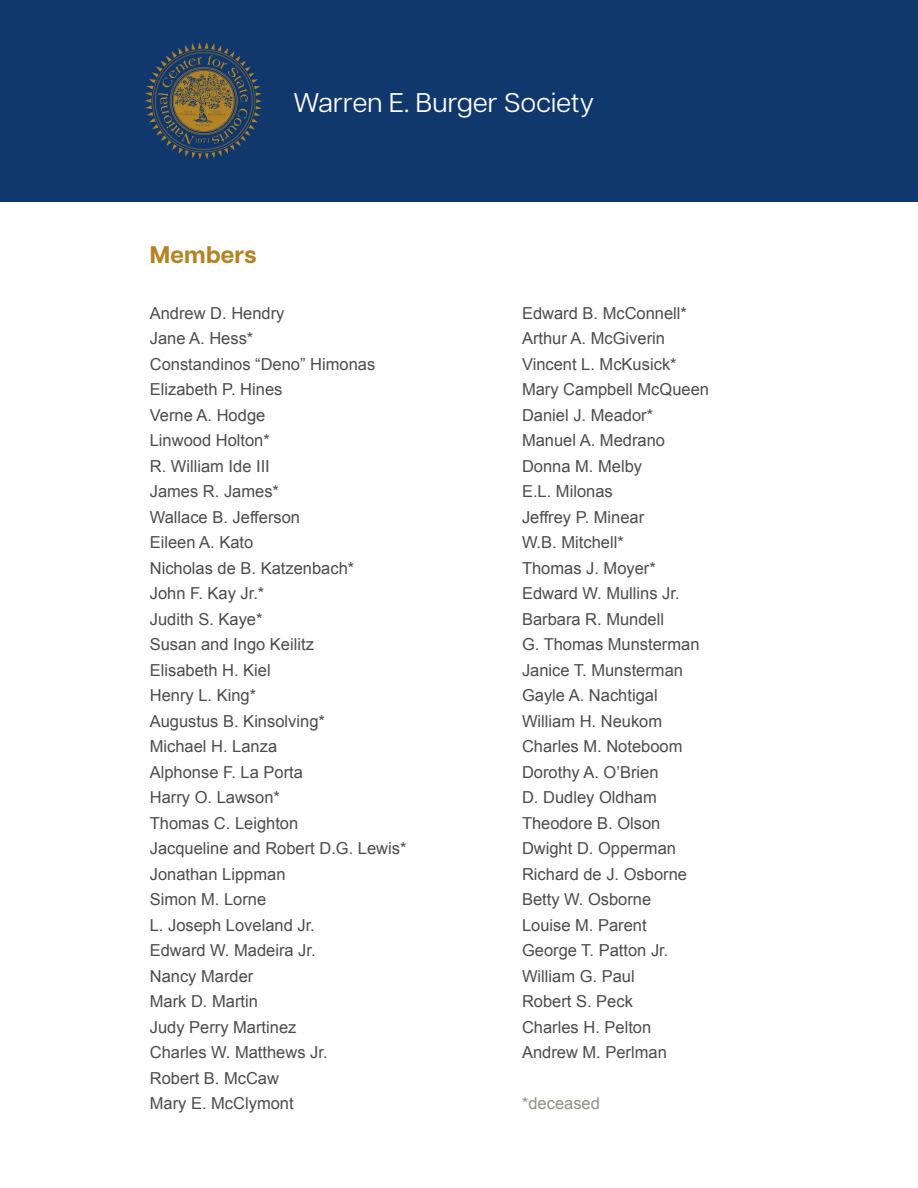
<style>
.page{position:relative;width:918px;height:1188px;background:#fff}
.page>*{position:absolute;margin:0;border:0;box-sizing:border-box;transform-origin:0 0}
.topic{font:27px "Articulat CF";letter-spacing:.01em;color:#fff}
.topic-2{font:700 24px "Articulat CF";letter-spacing:.01em;color:#b68322}
.t1{font:16.5px "Arial";color:#4b4c4d}
.t2{font:16.5px "Arial";color:#919289}
</style>
<div class="page">
<div style="left:0;top:0;width:918px;height:202px;background:#11386d"></div>
<svg style="left:145px;top:42px;width:117px;height:117px"></svg>
<p class="topic" style="left:293px;top:83px;width:302px">Warren E. Burger Society</p>
<p class="topic-2" style="left:150px;top:237px;width:108px">Members</p>
<p class="t1" style="left:150px;top:302px;width:136px">Andrew D. Hendry</p>
<p class="t1" style="left:150px;top:328px;width:105px">Jane A. Hess*</p>
<p class="t1" style="left:150px;top:353px;width:227px">Constandinos “Deno” Himonas</p>
<p class="t1" style="left:150px;top:379px;width:134px">Elizabeth P. Hines</p>
<p class="t1" style="left:150px;top:404px;width:117px">Verne A. Hodge</p>
<p class="t1" style="left:150px;top:430px;width:122px">Linwood Holton*</p>
<p class="t1" style="left:150px;top:455px;width:122px">R. William Ide III</p>
<p class="t1" style="left:150px;top:481px;width:131px">James R. James*</p>
<p class="t1" style="left:150px;top:506px;width:152px">Wallace B. Jefferson</p>
<p class="t1" style="left:150px;top:532px;width:105px">Eileen A. Kato</p>
<p class="t1" style="left:150px;top:557px;width:206px">Nicholas de B. Katzenbach*</p>
<p class="t1" style="left:150px;top:583px;width:116px">John F. Kay Jr.*</p>
<p class="t1" style="left:150px;top:608px;width:114px">Judith S. Kaye*</p>
<p class="t1" style="left:150px;top:634px;width:166px">Susan and Ingo Keilitz</p>
<p class="t1" style="left:150px;top:659px;width:123px">Elisabeth H. Kiel</p>
<p class="t1" style="left:150px;top:685px;width:108px">Henry L. King*</p>
<p class="t1" style="left:150px;top:710px;width:177px">Augustus B. Kinsolving*</p>
<p class="t1" style="left:150px;top:736px;width:129px">Michael H. Lanza</p>
<p class="t1" style="left:150px;top:761px;width:155px">Alphonse F. La Porta</p>
<p class="t1" style="left:150px;top:787px;width:132px">Harry O. Lawson*</p>
<p class="t1" style="left:150px;top:812px;width:150px">Thomas C. Leighton</p>
<p class="t1" style="left:150px;top:838px;width:258px">Jacqueline and Robert D.G. Lewis*</p>
<p class="t1" style="left:150px;top:863px;width:137px">Jonathan Lippman</p>
<p class="t1" style="left:150px;top:889px;width:118px">Simon M. Lorne</p>
<p class="t1" style="left:150px;top:914px;width:167px">L. Joseph Loveland Jr.</p>
<p class="t1" style="left:150px;top:940px;width:167px">Edward W. Madeira Jr.</p>
<p class="t1" style="left:150px;top:965px;width:105px">Nancy Marder</p>
<p class="t1" style="left:150px;top:991px;width:110px">Mark D. Martin</p>
<p class="t1" style="left:150px;top:1016px;width:148px">Judy Perry Martinez</p>
<p class="t1" style="left:150px;top:1042px;width:179px">Charles W. Matthews Jr.</p>
<p class="t1" style="left:150px;top:1067px;width:131px">Robert B. McCaw</p>
<p class="t1" style="left:150px;top:1093px;width:145px">Mary E. McClymont</p>
<p class="t1" style="left:522px;top:302px;width:167px">Edward B. McConnell*</p>
<p class="t1" style="left:522px;top:328px;width:145px">Arthur A. McGiverin</p>
<p class="t1" style="left:522px;top:353px;width:156px">Vincent L. McKusick*</p>
<p class="t1" style="left:522px;top:379px;width:189px">Mary Campbell McQueen</p>
<p class="t1" style="left:522px;top:404px;width:133px">Daniel J. Meador*</p>
<p class="t1" style="left:522px;top:430px;width:145px">Manuel A. Medrano</p>
<p class="t1" style="left:522px;top:455px;width:122px">Donna M. Melby</p>
<p class="t1" style="left:522px;top:481px;width:92px">E.L. Milonas</p>
<p class="t1" style="left:522px;top:506px;width:124px">Jeffrey P. Minear</p>
<p class="t1" style="left:522px;top:532px;width:103px">W.B. Mitchell*</p>
<p class="t1" style="left:522px;top:557px;width:135px">Thomas J. Moyer*</p>
<p class="t1" style="left:522px;top:583px;width:159px">Edward W. Mullins Jr.</p>
<p class="t1" style="left:522px;top:608px;width:144px">Barbara R. Mundell</p>
<p class="t1" style="left:522px;top:634px;width:179px">G. Thomas Munsterman</p>
<p class="t1" style="left:522px;top:659px;width:163px">Janice T. Munsterman</p>
<p class="t1" style="left:522px;top:685px;width:137px">Gayle A. Nachtigal</p>
<p class="t1" style="left:522px;top:710px;width:142px">William H. Neukom</p>
<p class="t1" style="left:522px;top:736px;width:162px">Charles M. Noteboom</p>
<p class="t1" style="left:522px;top:761px;width:138px">Dorothy A. O’Brien</p>
<p class="t1" style="left:522px;top:787px;width:136px">D. Dudley Oldham</p>
<p class="t1" style="left:522px;top:812px;width:140px">Theodore B. Olson</p>
<p class="t1" style="left:522px;top:838px;width:156px">Dwight D. Opperman</p>
<p class="t1" style="left:522px;top:863px;width:167px">Richard de J. Osborne</p>
<p class="t1" style="left:522px;top:889px;width:131px">Betty W. Osborne</p>
<p class="t1" style="left:522px;top:914px;width:126px">Louise M. Parent</p>
<p class="t1" style="left:522px;top:940px;width:148px">George T. Patton Jr.</p>
<p class="t1" style="left:522px;top:965px;width:114px">William G. Paul</p>
<p class="t1" style="left:522px;top:991px;width:112px">Robert S. Peck</p>
<p class="t1" style="left:522px;top:1016px;width:131px">Charles H. Pelton</p>
<p class="t1" style="left:522px;top:1042px;width:146px">Andrew M. Perlman</p>
<p class="t2" style="left:522px;top:1093px;width:79px">*deceased</p>
</div>
